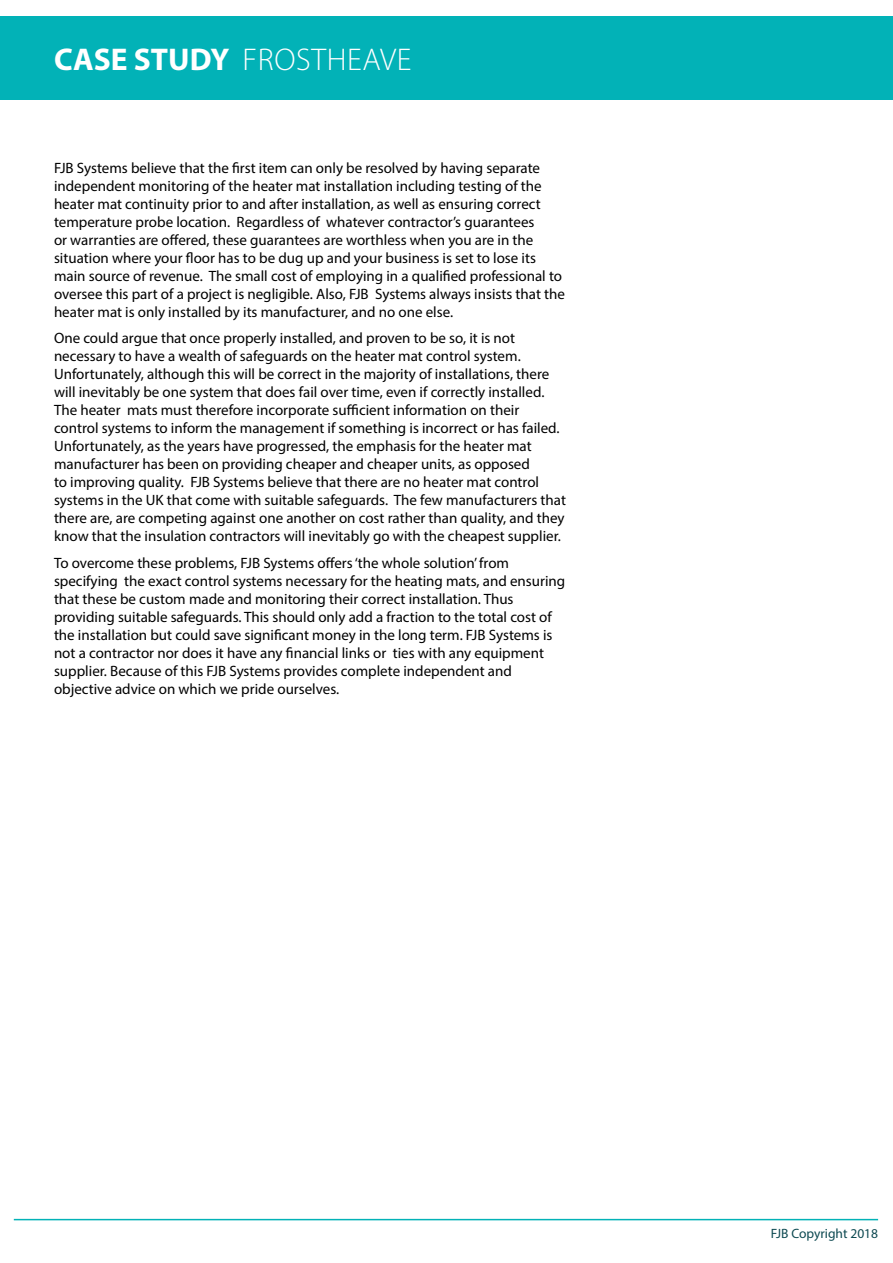
<style>
.page{position:relative;width:893px;height:1263px;background:#fff}
.page>*{position:absolute;margin:0;border:0;box-sizing:border-box;transform-origin:0 0}
.t1{font:300 31.5px "Myriad Pro";letter-spacing:.02em;color:#fff}
.t2{font:15px/18px "Myriad Pro";color:#000}
.t3{font:13.5px "Myriad Pro";color:#0d4951}
.s1{font-weight:700}
</style>
<div class="page">
<hr style="left:14px;top:1219px;width:864px;height:1px;background:#02b2b7">
<div style="left:0;top:16px;width:893px;height:84px;background:#02b2b7"></div>
<h1 class="t1" style="left:54px;top:40px;width:359px"><span class="s1">CASE STUDY</span> FROSTHEAVE</h1>
<p class="t2" style="left:54px;top:159px;width:512px">FJB Systems believe that the first item can only be resolved by having separate independent monitoring of the heater mat installation including testing of the heater mat continuity prior to and after installation, as well as ensuring correct temperature probe location. Regardless of whatever contractor’s guarantees<br>or warranties are offered, these guarantees are worthless when you are in the situation where your floor has to be dug up and your business is set to lose its main source of revenue. The small cost of employing in a qualified professional to oversee this part of a project is negligible. Also, FJB Systems always insists that the heater mat is only installed by its manufacturer, and no one else.</p>
<p class="t2" style="left:54px;top:329px;width:513px">One could argue that once properly installed, and proven to be so, it is not necessary to have a wealth of safeguards on the heater mat control system.<br>Unfortunately, although this will be correct in the majority of installations, there will inevitably be one system that does fail over time, even if correctly installed.<br>The heater mats must therefore incorporate sufficient information on their control systems to inform the management if something is incorrect or has failed.<br>Unfortunately, as the years have progressed, the emphasis for the heater mat manufacturer has been on providing cheaper and cheaper units, as opposed<br>to improving quality. FJB Systems believe that there are no heater mat control systems in the UK that come with suitable safeguards. The few manufacturers that there are, are competing against one another on cost rather than quality, and they know that the insulation contractors will inevitably go with the cheapest supplier.</p>
<p class="t2" style="left:54px;top:554px;width:513px">To overcome these problems, FJB Systems offers ‘the whole solution’ from specifying the exact control systems necessary for the heating mats, and ensuring that these be custom made and monitoring their correct installation. Thus providing suitable safeguards. This should only add a fraction to the total cost of the installation but could save significant money in the long term. FJB Systems is not a contractor nor does it have any financial links or ties with any equipment supplier. Because of this FJB Systems provides complete independent and objective advice on which we pride ourselves.</p>
<p class="t3" style="left:771px;top:1225px;width:109px">FJB Copyright 2018</p>
</div>
